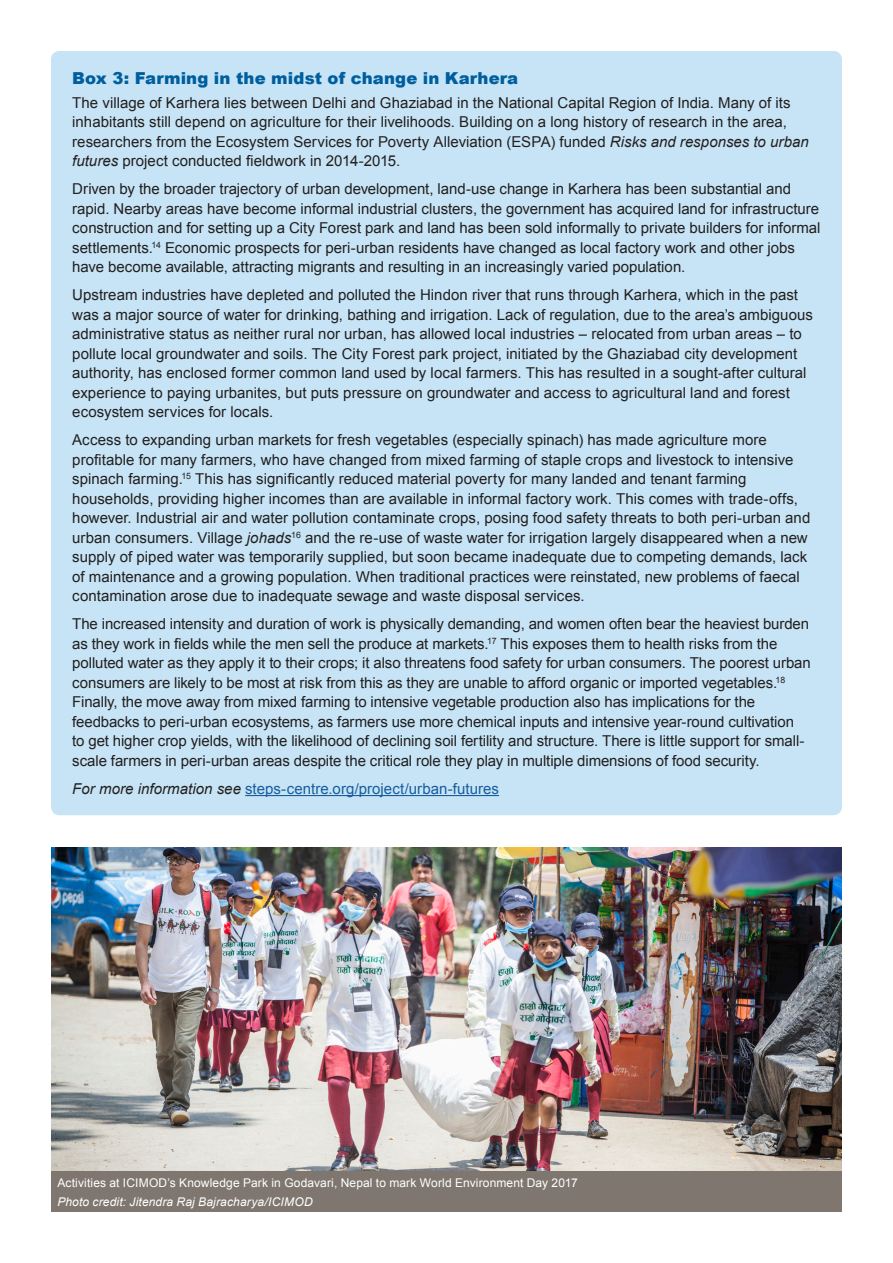
<style>
.page{position:relative;width:893px;height:1263px;background:#fff}
.page>*{position:absolute;margin:0;border:0;box-sizing:border-box;transform-origin:0 0}
.BOX_HEADING{font:900 16.5px "Arial";letter-spacing:.005em;color:#005e9e}
.BODY_TEXT{font:15px/19.5px "Arial";color:#231f20}
.BODY_TEXT-2{font:15px "Arial";letter-spacing:.005em;color:#175d9e}
.IMAGE_CAPTION{font:12px "Arial";letter-spacing:.01em;color:#fff}
.PHOTO_CREDIT{font:italic 12px "Arial";letter-spacing:.015em;color:#fff}
.s1{font-style:italic}
.s2{font-style:italic;color:#231f20}
</style>
<div class="page">
<div style="left:51px;top:51px;width:791px;height:764px;background:#c6e4f5;border-radius:9px"></div>
<hr style="left:245px;top:795px;width:254px;height:1px;background:#175d9e">
<img style="left:51px;top:847px;width:791px;height:325px">
<div style="left:51px;top:1172px;width:791px;height:40px;background:#7f776f"></div>
<p class="BOX_HEADING" style="left:72px;top:66px;width:448px">Box 3: Farming in the midst of change in Karhera</p>
<p class="BODY_TEXT" style="left:72px;top:93px;width:738px">The village of Karhera lies between Delhi and Ghaziabad in the National Capital Region of India. Many of its inhabitants still depend on agriculture for their livelihoods. Building on a long history of research in the area, researchers from the Ecosystem Services for Poverty Alleviation (ESPA) funded <span class="s1">Risks and responses to urban futures</span> project conducted fieldwork in 2014-2015.</p>
<p class="BODY_TEXT" style="left:72px;top:179px;width:750px">Driven by the broader trajectory of urban development, land-use change in Karhera has been substantial and rapid. Nearby areas have become informal industrial clusters, the government has acquired land for infrastructure construction and for setting up a City Forest park and land has been sold informally to private builders for informal settlements.<sup>14</sup> Economic prospects for peri-urban residents have changed as local factory work and other jobs have become available, attracting migrants and resulting in an increasingly varied population.</p>
<p class="BODY_TEXT" style="left:72px;top:285px;width:742px">Upstream industries have depleted and polluted the Hindon river that runs through Karhera, which in the past was a major source of water for drinking, bathing and irrigation. Lack of regulation, due to the area’s ambiguous administrative status as neither rural nor urban, has allowed local industries – relocated from urban areas – to pollute local groundwater and soils. The City Forest park project, initiated by the Ghaziabad city development authority, has enclosed former common land used by local farmers. This has resulted in a sought-after cultural experience to paying urbanites, but puts pressure on groundwater and access to agricultural land and forest ecosystem services for locals.</p>
<p class="BODY_TEXT" style="left:72px;top:431px;width:739px">Access to expanding urban markets for fresh vegetables (especially spinach) has made agriculture more profitable for many farmers, who have changed from mixed farming of staple crops and livestock to intensive spinach farming.<sup>15</sup> This has significantly reduced material poverty for many landed and tenant farming households, providing higher incomes than are available in informal factory work. This comes with trade-offs, however. Industrial air and water pollution contaminate crops, posing food safety threats to both peri-urban and urban consumers. Village <span class="s1">johads</span><sup>16</sup> and the re-use of waste water for irrigation largely disappeared when a new supply of piped water was temporarily supplied, but soon became inadequate due to competing demands, lack of maintenance and a growing population. When traditional practices were reinstated, new problems of faecal contamination arose due to inadequate sewage and waste disposal services.</p>
<p class="BODY_TEXT" style="left:72px;top:615px;width:740px">The increased intensity and duration of work is physically demanding, and women often bear the heaviest burden as they work in fields while the men sell the produce at markets.<sup>17</sup> This exposes them to health risks from the polluted water as they apply it to their crops; it also threatens food safety for urban consumers. The poorest urban consumers are likely to be most at risk from this as they are unable to afford organic or imported vegetables.<sup>18<br></sup>Finally, the move away from mixed farming to intensive vegetable production also has implications for the feedbacks to peri-urban ecosystems, as farmers use more chemical inputs and intensive year-round cultivation<br>to get higher crop yields, with the likelihood of declining soil fertility and structure. There is little support for small&shy;scale farmers in peri-urban areas despite the critical role they play in multiple dimensions of food security.</p>
<p class="BODY_TEXT-2" style="left:72px;top:779px;width:428px"><span class="s2">For more information see</span> steps-centre.org/project/urban-futures</p>
<p class="IMAGE_CAPTION" style="left:57px;top:1175px;width:522px">Activities at ICIMOD’s Knowledge Park in Godavari, Nepal to mark World Environment Day 2017</p>
<p class="PHOTO_CREDIT" style="left:57px;top:1193px;width:257px">Photo credit: Jitendra Raj Bajracharya/ICIMOD</p>
</div>
